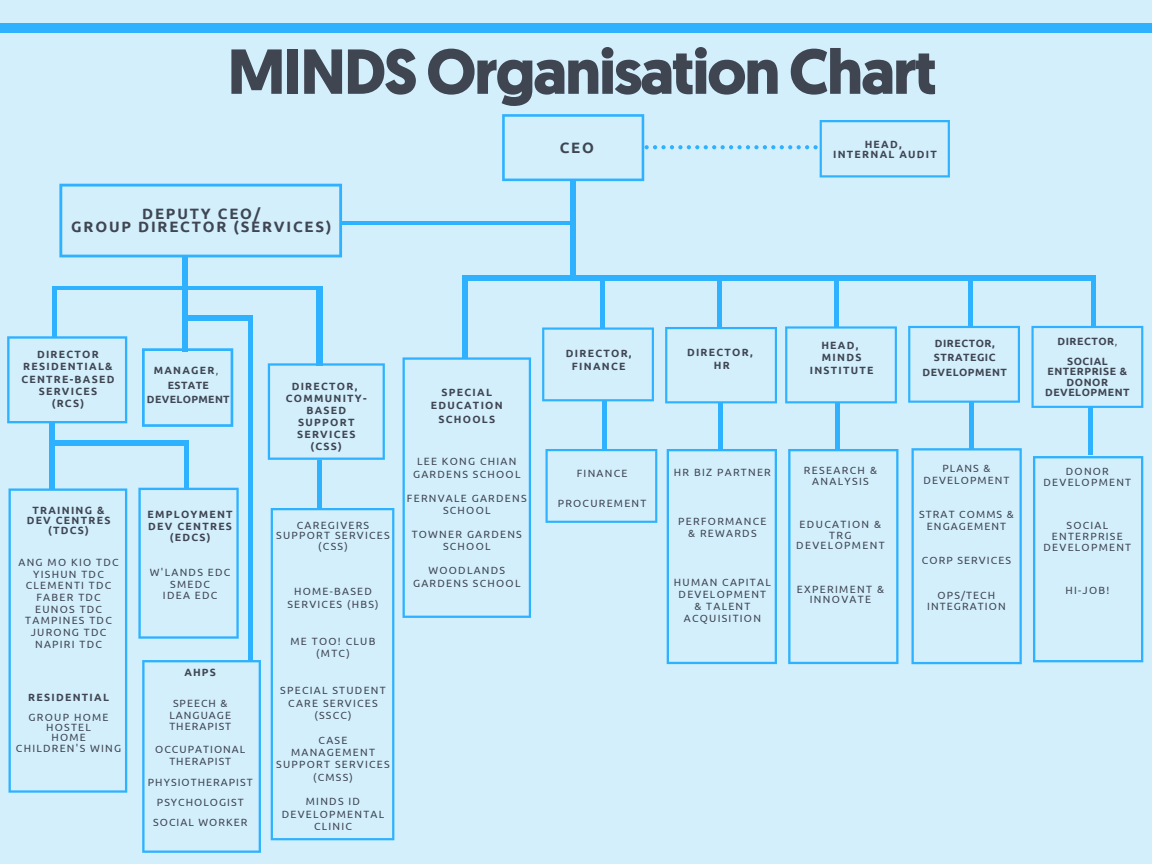
<style>
.page{position:relative;width:1152px;height:864px;background:#d4effc}
.page>*{position:absolute;margin:0;border:0;box-sizing:border-box;transform-origin:0 0}
.t1{font:700 63.45px "Geomanist";letter-spacing:-.03em;color:#3f4652}
.t2{font:700 15px/13.6px "Ubuntu";letter-spacing:.12em;color:#3f4652;text-align:center}
.t3{font:10.5px/11.7px "Ubuntu";letter-spacing:.12em;color:#3f4652;text-align:center}
.t4{font:700 10.5px/12px "Ubuntu";letter-spacing:.12em;color:#3f4652;text-align:center}
.t5{font:10.5px/11.6px "Ubuntu";letter-spacing:.1em;color:#3f4652;text-align:center}
.t6{font:700 10.5px/14.2px "Ubuntu";letter-spacing:.05em;color:#3f4652;text-align:center}
.t7{font:700 10.5px/14.5px "Ubuntu";letter-spacing:.035em;color:#3f4652;text-align:center}
.s1{font-weight:400}
</style>
<div class="page">
<hr style="left:342px;top:222px;width:230px;height:3px;background:#2eb2ff">
<div style="left:248px;top:318px;width:5px;height:344px;background:#2eb2ff"></div>
<div style="left:182px;top:257px;width:6px;height:95px;background:#2eb2ff"></div>
<div style="left:53px;top:440px;width:136px;height:6px;background:#2eb2ff"></div>
<div style="left:0;top:23px;width:1152px;height:9px;background:#2eb2ff"></div>
<svg style="left:502px;top:114px;width:448px;height:67px"></svg>
<div style="left:570px;top:181px;width:6px;height:93px;background:#2eb2ff"></div>
<svg style="left:59px;top:184px;width:283px;height:73px"></svg>
<svg style="left:7px;top:336px;width:120px;height:87px"></svg>
<svg style="left:9px;top:488px;width:118px;height:305px"></svg>
<svg style="left:142px;top:348px;width:91px;height:79px"></svg>
<svg style="left:138px;top:488px;width:101px;height:151px"></svg>
<svg style="left:142px;top:660px;width:119px;height:193px"></svg>
<svg style="left:268px;top:363px;width:117px;height:97px"></svg>
<svg style="left:271px;top:508px;width:123px;height:332px"></svg>
<svg style="left:403px;top:357px;width:128px;height:261px"></svg>
<svg style="left:542px;top:327px;width:112px;height:74px"></svg>
<svg style="left:665px;top:327px;width:112px;height:76px"></svg>
<svg style="left:785px;top:326px;width:112px;height:77px"></svg>
<svg style="left:908px;top:326px;width:112px;height:77px"></svg>
<svg style="left:1031px;top:326px;width:112px;height:82px"></svg>
<svg style="left:546px;top:449px;width:111px;height:74px"></svg>
<svg style="left:667px;top:449px;width:110px;height:215px"></svg>
<svg style="left:788px;top:449px;width:110px;height:215px"></svg>
<svg style="left:911px;top:448px;width:111px;height:216px"></svg>
<svg style="left:1033px;top:456px;width:110px;height:206px"></svg>
<div style="left:462px;top:280px;width:6px;height:78px;background:#2eb2ff"></div>
<hr style="left:600px;top:280px;width:4px;height:47px;background:#2eb2ff">
<hr style="left:717px;top:281px;width:4px;height:48px;background:#2eb2ff">
<hr style="left:834px;top:279px;width:4px;height:48px;background:#2eb2ff">
<hr style="left:969px;top:280px;width:4px;height:47px;background:#2eb2ff">
<hr style="left:1092px;top:280px;width:4px;height:48px;background:#2eb2ff">
<hr style="left:53px;top:290px;width:4px;height:47px;background:#2eb2ff">
<hr style="left:185px;top:441px;width:4px;height:48px;background:#2eb2ff">
<div style="left:184px;top:315px;width:69px;height:5px;background:#2eb2ff"></div>
<div style="left:316px;top:288px;width:7px;height:77px;background:#2eb2ff"></div>
<hr style="left:318px;top:460px;width:4px;height:48px;background:#2eb2ff">
<div style="left:49px;top:423px;width:5px;height:66px;background:#2eb2ff"></div>
<hr style="left:602px;top:401px;width:4px;height:48px;background:#2eb2ff">
<hr style="left:719px;top:403px;width:4px;height:48px;background:#2eb2ff">
<hr style="left:835px;top:402px;width:4px;height:48px;background:#2eb2ff">
<hr style="left:970px;top:402px;width:4px;height:48px;background:#2eb2ff">
<hr style="left:1089px;top:407px;width:4px;height:48px;background:#2eb2ff">
<div style="left:462px;top:275px;width:634px;height:6px;background:#2eb2ff"></div>
<hr style="left:53px;top:286px;width:270px;height:4px;background:#2eb2ff">
<h1 class="t1" style="left:228px;top:46px;width:711px">MINDS Organisation Chart</h1>
<h2 class="t2" style="left:560px;top:141px;width:36px">CEO</h2>
<p class="t4" style="left:833px;top:139px;width:105px;line-height:9.8px">HEAD,<br>INTERNAL AUDIT</p>
<h2 class="t2" style="left:71px;top:206px;width:262px">DEPUTY CEO/<br>GROUP DIRECTOR (SERVICES)</h2>
<p class="t4" style="left:21px;top:348px;width:95px">DIRECTOR<br>RESIDENTIAL&amp;<br>CENTRE-BASED<br>SERVICES (RCS)</p>
<p class="t4" style="left:27px;top:505px;width:85px;line-height:10.1px">TRAINING &amp;<br>DEV CENTRES (TDCS)</p>
<p class="t3" style="left:19px;top:556px;width:102px">ANG MO KIO TDC<br>YISHUN TDC<br>CLEMENTI TDC<br>FABER TDC<br>EUNOS TDC<br>TAMPINES TDC<br>JURONG TDC<br>NAPIRI TDC</p>
<p class="t4" style="left:28px;top:691px;width:82px">RESIDENTIAL</p>
<p class="t3" style="left:16px;top:712px;width:107px;line-height:10.2px">GROUP HOME<br>HOSTEL<br>HOME<br>CHILDREN'S WING</p>
<p class="t7" style="left:147px;top:363px;width:84px">MANAGER<span class="s1">,<br></span>ESTATE<br>DEVELOPMENT</p>
<p class="t4" style="left:148px;top:508px;width:87px">EMPLOYMENT<br>DEV CENTRES (EDCS)</p>
<p class="t3" style="left:150px;top:566px;width:82px">W'LANDS EDC<br>SMEDC<br>IDEA EDC</p>
<p class="t4" style="left:185px;top:666px;width:33px">AHPS</p>
<p class="t5" style="left:169px;top:697px;width:63px">SPEECH &amp;<br>LANGUAGE<br>THERAPIST</p>
<p class="t5" style="left:155px;top:743px;width:92px">OCCUPATIONAL<br>THERAPIST</p>
<p class="t5" style="left:148px;top:772px;width:106px;line-height:20.1px">PHYSIOTHERAPIST<br>PSYCHOLOGIST<br>SOCIAL WORKER</p>
<p class="t4" style="left:286px;top:380px;width:82px">DIRECTOR,<br>COMMUNITY-<br>BASED<br>SUPPORT<br>SERVICES (CSS)</p>
<p class="t4" style="left:431px;top:385px;width:73px;line-height:13.5px">SPECIAL<br>EDUCATION<br>SCHOOLS</p>
<p class="t3" style="left:413px;top:455px;width:109px;line-height:12.1px">LEE KONG CHIAN<br>GARDENS SCHOOL</p>
<p class="t3" style="left:407px;top:492px;width:121px;line-height:12.1px">FERNVALE GARDENS<br>SCHOOL</p>
<p class="t3" style="left:412px;top:528px;width:112px;line-height:12.1px">TOWNER GARDENS<br>SCHOOL</p>
<p class="t3" style="left:413px;top:564px;width:109px;line-height:12.1px">WOODLANDS<br>GARDENS SCHOOL</p>
<p class="t3" style="left:276px;top:520px;width:115px;line-height:10.2px">CAREGIVERS<br>SUPPORT SERVICES (CSS)</p>
<p class="t3" style="left:287px;top:585px;width:93px;line-height:12.3px">HOME-BASED<br>SERVICES (HBS)</p>
<p class="t3" style="left:291px;top:635px;width:86px;line-height:12.3px">ME TOO! CLUB (MTC)</p>
<p class="t3" style="left:280px;top:684px;width:107px;line-height:12.3px">SPECIAL STUDENT<br>CARE SERVICES (SSCC)</p>
<p class="t3" style="left:276px;top:734px;width:115px;line-height:12.3px">CASE<br>MANAGEMENT<br>SUPPORT SERVICES (CMSS)</p>
<p class="t3" style="left:282px;top:795px;width:104px;line-height:12.3px">MINDS ID<br>DEVELOPMENTAL<br>CLINIC</p>
<p class="t4" style="left:566px;top:346px;width:67px;line-height:12.9px">DIRECTOR,<br>FINANCE</p>
<p class="t4" style="left:687px;top:346px;width:67px;line-height:12.9px">DIRECTOR,<br>HR</p>
<p class="t4" style="left:810px;top:338px;width:65px;line-height:12.9px">HEAD,<br>MINDS<br>INSTITUTE</p>
<p class="t6" style="left:922px;top:336px;width:86px">DIRECTOR,<br>STRATEGIC<br>DEVELOPMENT</p>
<p class="t6" style="left:1057px;top:331px;width:61px;line-height:20.2px">DIRECTOR<span class="s1">,<br></span>SOCIAL</p>
<p class="t6" style="left:1045px;top:366px;width:86px;line-height:10.2px">ENTERPRISE &amp;<br>DONOR<br>DEVELOPMENT</p>
<p class="t3" style="left:577px;top:467px;width:52px">FINANCE</p>
<p class="t3" style="left:558px;top:497px;width:90px">PROCUREMENT</p>
<p class="t3" style="left:674px;top:466px;width:98px">HR BIZ PARTNER</p>
<p class="t3" style="left:678px;top:515px;width:90px;line-height:12.1px">PERFORMANCE &amp; REWARDS</p>
<p class="t3" style="left:674px;top:576px;width:98px;line-height:12.1px">HUMAN CAPITAL<br>DEVELOPMENT &amp; TALENT<br>ACQUISITION</p>
<p class="t3" style="left:804px;top:465px;width:75px;line-height:10.8px">RESEARCH &amp;<br>ANALYSIS</p>
<p class="t3" style="left:796px;top:519px;width:90px;line-height:10.8px">EDUCATION &amp;<br>TRG<br>DEVELOPMENT</p>
<p class="t3" style="left:797px;top:583px;width:89px;line-height:10.8px">EXPERIMENT &amp;<br>INNOVATE</p>
<p class="t3" style="left:923px;top:462px;width:88px">PLANS &amp;<br>DEVELOPMENT</p>
<p class="t3" style="left:919px;top:508px;width:96px">STRAT COMMS &amp;<br>ENGAGEMENT</p>
<p class="t3" style="left:922px;top:554px;width:91px">CORP SERVICES</p>
<p class="t3" style="left:927px;top:589px;width:80px">OPS/TECH<br>INTEGRATION</p>
<p class="t3" style="left:1044px;top:466px;width:89px;line-height:10.8px">DONOR<br>DEVELOPMENT</p>
<p class="t3" style="left:1044px;top:520px;width:89px;line-height:10.8px">SOCIAL<br>ENTERPRISE<br>DEVELOPMENT</p>
<p class="t3" style="left:1065px;top:584px;width:45px">HI-JOB!</p>
</div>
